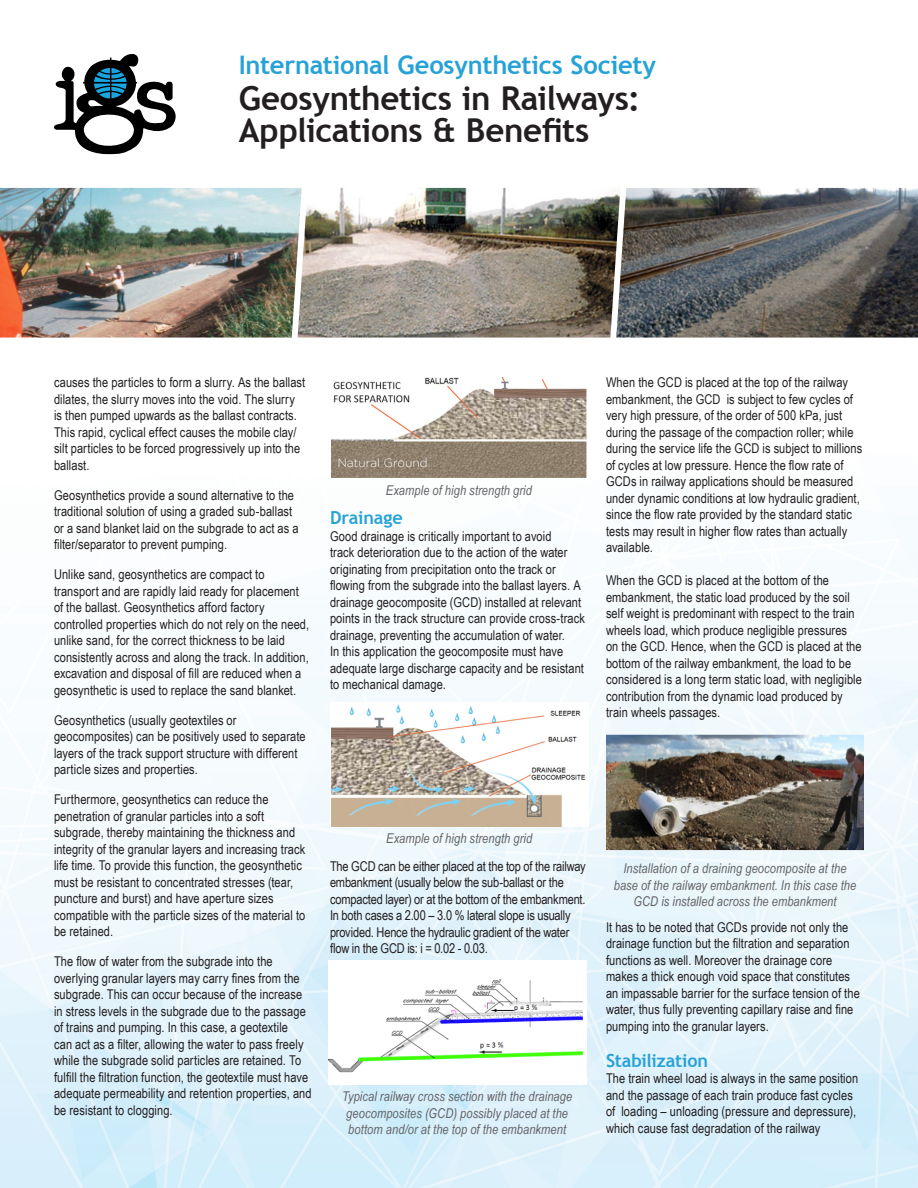
<style>
.page{position:relative;width:918px;height:1188px;background:#fff}
.page>*{position:absolute;margin:0;border:0;box-sizing:border-box;transform-origin:0 0}
.t1{font:700 33px/32.2px "Trebuchet MS";letter-spacing:-.01em;color:#231f20}
.t2{font:700 25.5px "Trebuchet MS";letter-spacing:-.01em;color:#26a2d7}
.IGS_Text_Bullet_Poin{font:700 18px "Trebuchet MS";letter-spacing:-.01em;color:#26a2d7}
.IGS_Text_Bullet_Poin-2{font:13.5px/16.5px "Arial Narrow";letter-spacing:.005em;color:#231f20}
.IGS_Text_Bullet_Poin-3{font:italic 13.5px/16.5px "Arial Narrow";letter-spacing:.01em;color:#636366;text-align:center}
.IGS_Text_Bullet_Poin-4{font:13.5px/16.5px "Arial Narrow";letter-spacing:-.015em;color:#231f20}
</style>
<div class="page">
<img style="left:0;top:552px;width:918px;height:636px">
<img style="left:302px;top:188px;width:314px;height:150px">
<img style="left:616px;top:188px;width:302px;height:150px">
<img style="left:0;top:188px;width:302px;height:150px">
<svg style="left:54px;top:54px;width:122px;height:100px"></svg>
<img style="left:331px;top:378px;width:256px;height:100px">
<img style="left:330px;top:702px;width:258px;height:124px">
<img style="left:328px;top:961px;width:258px;height:123px">
<img style="left:606px;top:733px;width:258px;height:124px">
<h2 class="t2" style="left:239px;top:49px;width:419px">International Geosynthetics Society</h2>
<h1 class="t1" style="left:239px;top:82px;width:403px">Geosynthetics in Railways:<br>Applications &amp; Benefits</h1>
<p class="IGS_Text_Bullet_Poin-2" style="left:54px;top:374px;width:253px">causes the particles to form a slurry. As the ballast dilates, the slurry moves into the void. The slurry is then pumped upwards as the ballast contracts.<br>This rapid, cyclical effect causes the mobile clay/ silt particles to be forced progressively up into the ballast.</p>
<p class="IGS_Text_Bullet_Poin-2" style="left:54px;top:486px;width:246px">Geosynthetics provide a sound alternative to the traditional solution of using a graded sub-ballast or a sand blanket laid on the subgrade to act as a filter/separator to prevent pumping.</p>
<p class="IGS_Text_Bullet_Poin-2" style="left:54px;top:566px;width:257px">Unlike sand, geosynthetics are compact to transport and are rapidly laid ready for placement of the ballast. Geosynthetics afford factory controlled properties which do not rely on the need, unlike sand, for the correct thickness to be laid consistently across and along the track. In addition, excavation and disposal of fill are reduced when a geosynthetic is used to replace the sand blanket.</p>
<p class="IGS_Text_Bullet_Poin-2" style="left:54px;top:711px;width:253px">Geosynthetics (usually geotextiles or geocomposites) can be positively used to separate layers of the track support structure with different particle sizes and properties.</p>
<p class="IGS_Text_Bullet_Poin-2" style="left:54px;top:791px;width:253px">Furthermore, geosynthetics can reduce the penetration of granular particles into a soft subgrade, thereby maintaining the thickness and integrity of the granular layers and increasing track life time. To provide this function, the geosynthetic must be resistant to concentrated stresses (tear, puncture and burst) and have aperture sizes compatible with the particle sizes of the material to be retained.</p>
<p class="IGS_Text_Bullet_Poin-2" style="left:54px;top:953px;width:259px">The flow of water from the subgrade into the overlying granular layers may carry fines from the subgrade. This can occur because of the increase in stress levels in the subgrade due to the passage of trains and pumping. In this case, a geotextile<br>can act as a filter, allowing the water to pass freely while the subgrade solid particles are retained. To fulfill the filtration function, the geotextile must have adequate permeability and retention properties, and be resistant to clogging.</p>
<p class="IGS_Text_Bullet_Poin-3" style="left:386px;top:482px;width:148px">Example of high strength grid</p>
<p class="IGS_Text_Bullet_Poin" style="left:330px;top:506px;width:74px">Drainage</p>
<p class="IGS_Text_Bullet_Poin-2" style="left:330px;top:527px;width:256px">Good drainage is critically important to avoid<br>track deterioration due to the action of the water originating from precipitation onto the track or flowing from the subgrade into the ballast layers. A drainage geocomposite (GCD) installed at relevant points in the track structure can provide cross-track drainage, preventing the accumulation of water.<br>In this application the geocomposite must have adequate large discharge capacity and be resistant to mechanical damage.</p>
<p class="IGS_Text_Bullet_Poin-3" style="left:386px;top:829px;width:148px">Example of high strength grid</p>
<p class="IGS_Text_Bullet_Poin-4" style="left:330px;top:857px;width:257px">The GCD can be either placed at the top of the railway embankment (usually below the sub-ballast or the compacted layer) or at the bottom of the embankment.<br>In both cases a 2.00 – 3.0 % lateral slope is usually provided. Hence the hydraulic gradient of the water flow in the GCD is: i = 0.02 - 0.03.</p>
<p class="IGS_Text_Bullet_Poin-3" style="left:342px;top:1088px;width:232px">Typical railway cross section with the drainage geocomposites (GCD) possibly placed at the bottom and/or at the top of the embankment</p>
<p class="IGS_Text_Bullet_Poin-2" style="left:606px;top:374px;width:258px">When the GCD is placed at the top of the railway embankment, the GCD is subject to few cycles of very high pressure, of the order of 500 kPa, just during the passage of the compaction roller; while during the service life the GCD is subject to millions of cycles at low pressure. Hence the flow rate of GCDs in railway applications should be measured under dynamic conditions at low hydraulic gradient, since the flow rate provided by the standard static tests may result in higher flow rates than actually available.</p>
<p class="IGS_Text_Bullet_Poin-2" style="left:606px;top:572px;width:258px">When the GCD is placed at the bottom of the embankment, the static load produced by the soil self weight is predominant with respect to the train wheels load, which produce negligible pressures on the GCD. Hence, when the GCD is placed at the bottom of the railway embankment, the load to be considered is a long term static load, with negligible contribution from the dynamic load produced by train wheels passages.</p>
<p class="IGS_Text_Bullet_Poin-3" style="left:614px;top:860px;width:244px">Installation of a draining geocomposite at the base of the railway embankment. In this case the<br>GCD is installed across the embankment</p>
<p class="IGS_Text_Bullet_Poin-2" style="left:606px;top:918px;width:255px">It has to be noted that GCDs provide not only the drainage function but the filtration and separation functions as well. Moreover the drainage core makes a thick enough void space that constitutes an impassable barrier for the surface tension of the water, thus fully preventing capillary raise and fine pumping into the granular layers.</p>
<p class="IGS_Text_Bullet_Poin" style="left:606px;top:1049px;width:104px">Stabilization</p>
<p class="IGS_Text_Bullet_Poin-2" style="left:606px;top:1070px;width:254px">The train wheel load is always in the same position and the passage of each train produce fast cycles of loading – unloading (pressure and depressure), which cause fast degradation of the railway</p>
</div>
